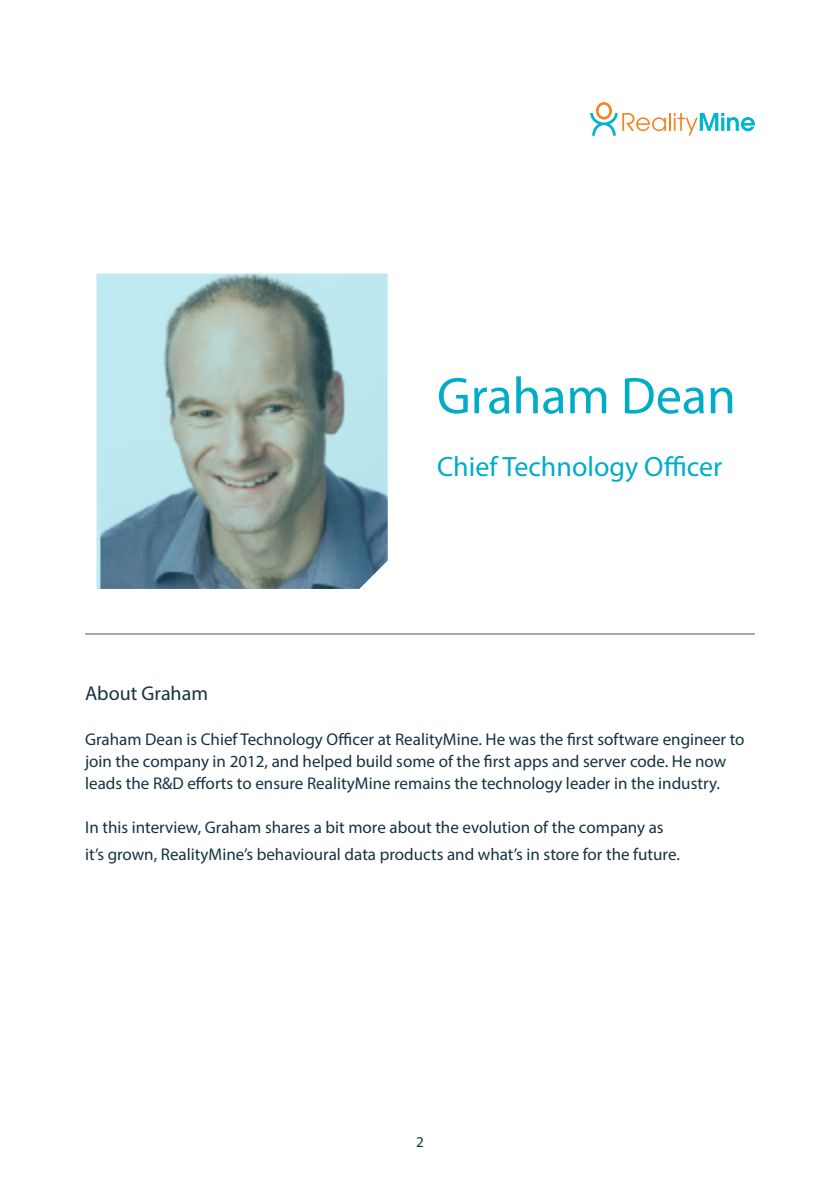
<style>
.page{position:relative;width:840px;height:1191px;background:#fff}
.page>*{position:absolute;margin:0;border:0;box-sizing:border-box;transform-origin:0 0}
.INTERVIEWEE_NAME{font:52px "Myriad Pro";color:#00acc8}
.t1{font:28px "Myriad Pro";color:#00acc8}
.SUBHEADER{font:20px "Myriad Pro";color:#15333f}
.BODY{font:17px/22px "Myriad Pro";color:#15333f}
.t2{font:15px "Myriad Pro";color:#15333f}
</style>
<div class="page">
<hr style="left:85px;top:633px;width:669px;height:1px;background:#868a8e">
<svg style="left:96px;top:274px;width:291px;height:315px;background:#92aeb0"></svg>
<svg style="left:590px;top:102px;width:164px;height:34px"></svg>
<p class="INTERVIEWEE_NAME" style="left:437px;top:364px;width:300px">Graham Dean</p>
<p class="t1" style="left:437px;top:449px;width:287px">Chief Technology Officer</p>
<p class="SUBHEADER" style="left:85px;top:681px;width:124px">About Graham</p>
<p class="BODY" style="left:85px;top:728px;width:660px">Graham Dean is Chief Technology Officer at RealityMine. He was the first software engineer to join the company in 2012, and helped build some of the first apps and server code. He now leads the R&amp;D efforts to ensure RealityMine remains the technology leader in the industry.</p>
<p class="BODY" style="left:85px;top:814px;width:596px;line-height:26px">In this interview, Graham shares a bit more about the evolution of the company as it’s grown, RealityMine’s behavioural data products and what’s in store for the future.</p>
<p class="t2" style="left:416px;top:1133px;width:9px">2</p>
</div>
